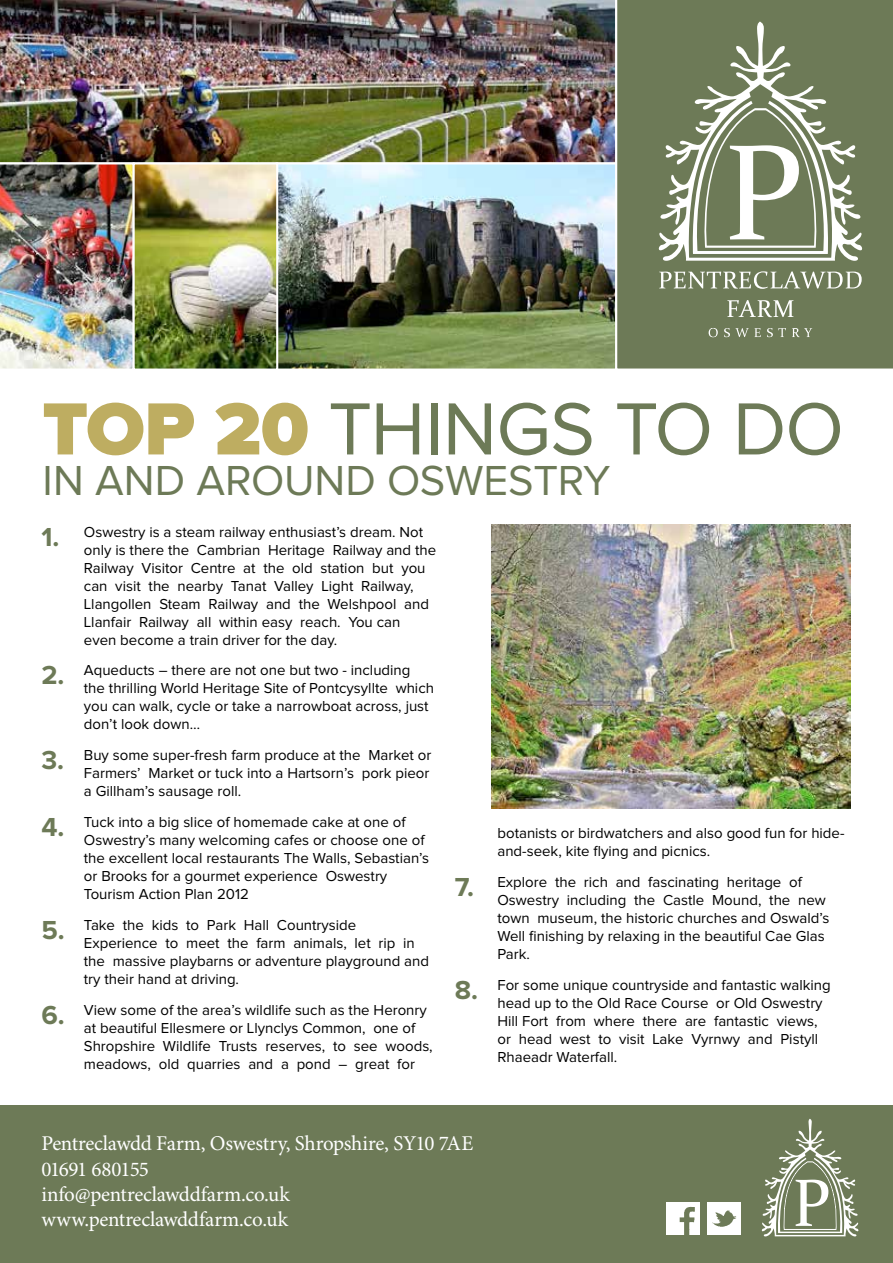
<style>
.page{position:relative;width:893px;height:1263px;background:#fff}
.page>*{position:absolute;margin:0;border:0;box-sizing:border-box;transform-origin:0 0}
.t1{font:76.5px "Proxima Nova";letter-spacing:-.01em;color:#6d7a57}
.t2{font:43.5px "Proxima Nova";color:#6d7a57}
.t3{font:21px/25.2px "Minion Pro";letter-spacing:-.015em;color:#fff}
.t4{font:15px/18px "Proxima Nova";color:#000}
.s1{font-weight:900;color:#bead61}
.s2{font-weight:700;font-size:27px;color:#6d7a57}
</style>
<div class="page">
<div style="left:0;top:1105px;width:893px;height:158px;background:#6d7a57"></div>
<img style="left:136px;top:165px;width:478px;height:203px">
<img style="left:0;top:0;width:615px;height:162px">
<div style="left:276px;top:162px;width:341px;height:209px;border:2px solid #fff"></div>
<img style="left:0;top:162px;width:133px;height:207px">
<div style="left:133px;top:162px;width:145px;height:209px;border:2px solid #fff"></div>
<svg style="left:615px;top:0;width:278px;height:371px;background:#808b6d"></svg>
<img style="left:667px;top:1202px;width:32px;height:33px">
<img style="left:708px;top:1202px;width:32px;height:33px">
<svg style="left:761px;top:1119px;width:98px;height:117px"></svg>
<img style="left:492px;top:525px;width:358px;height:284px">
<h1 class="t1" style="left:43px;top:386px;width:803px"><span class="s1">TOP 20</span> Things to do</h1>
<h2 class="t2" style="left:43px;top:456px;width:569px">in and around Oswestry</h2>
<p class="t4" style="left:84px;top:523px;width:354px;text-indent:-43px"><span class="s2">1.</span> Oswestry is a steam railway enthusiast’s dream. N ot only is there the Cambrian Heritage Railway and the Railway Visitor Centre at the old station but you can visit the nearby Tanat Valley Light Railway, Llangollen Steam Railway and the Welshpool and Llanfair Railway all within easy reach. You can even become a train driver for the day.</p>
<p class="t4" style="left:84px;top:662px;width:352px;text-indent:-43px"><span class="s2">2.</span> Aqueducts – there are not one but two - including the thrilling World H eritage Site of Pontcysyllte which you can walk, cycle or take a narrowboat across, just don’t look down…</p>
<p class="t4" style="left:84px;top:746px;width:349px;text-indent:-43px"><span class="s2">3.</span> Buy some super-fresh farm produce at the Market or<br>Farmers’ Market or tuck into a H artsorn’s pork pieor a Gillham’s sausage roll.</p>
<p class="t4" style="left:84px;top:813px;width:347px;text-indent:-43px"><span class="s2">4.</span> Tuck into a big slice of homemade cake at one of Oswestry’s many welcoming cafes or choose one of the excellent local restaurants The Walls, Sebastian’s or Brooks for a gourmet experience Oswestry Tourism Action Plan 2012</p>
<p class="t4" style="left:84px;top:916px;width:347px;text-indent:-43px"><span class="s2">5.</span> Take the kids to Park Hall Countryside Experience to meet the farm animals, let rip in the massive playbarns or adventure playground and try their hand at driving.</p>
<p class="t4" style="left:84px;top:1001px;width:350px;text-indent:-43px"><span class="s2">6.</span> View some of the area’s wildlife such as the Heronry at beautiful Ellesmere or Llynclys Common, one of Shropshire Wildlife Trusts reserves, to see woods, meadows, old quarries and a pond – great for</p>
<p class="t4" style="left:497px;top:824px;width:349px">botanists or birdwatchers and also good fun for hide&shy;and-seek, kite flying and picnics.</p>
<p class="t4" style="left:497px;top:873px;width:333px;text-indent:-43px"><span class="s2">7.</span> Explore the rich and fascinating heritage of Oswestry including the Castle Mound, the new town museum, the historic churches and Oswald’s Well finishing by relaxing in the beautiful Cae Glas Park.</p>
<p class="t4" style="left:497px;top:976px;width:335px;text-indent:-43px"><span class="s2">8.</span> For some unique countryside and fantastic walking head up to the Old Race Course or Old Oswestry H ill Fort from where there are fantastic views, or head west to visit Lake Vyrnwy and Pistyll Rhaeadr Waterfall.</p>
<h3 class="t3" style="left:41px;top:1132px;width:433px">Pentreclawdd Farm, Oswestry, Shropshire, SY10 7AE<br>01691 680155<br>info@pentreclawddfarm.co.uk www.pentreclawddfarm.co.uk</h3>
</div>
